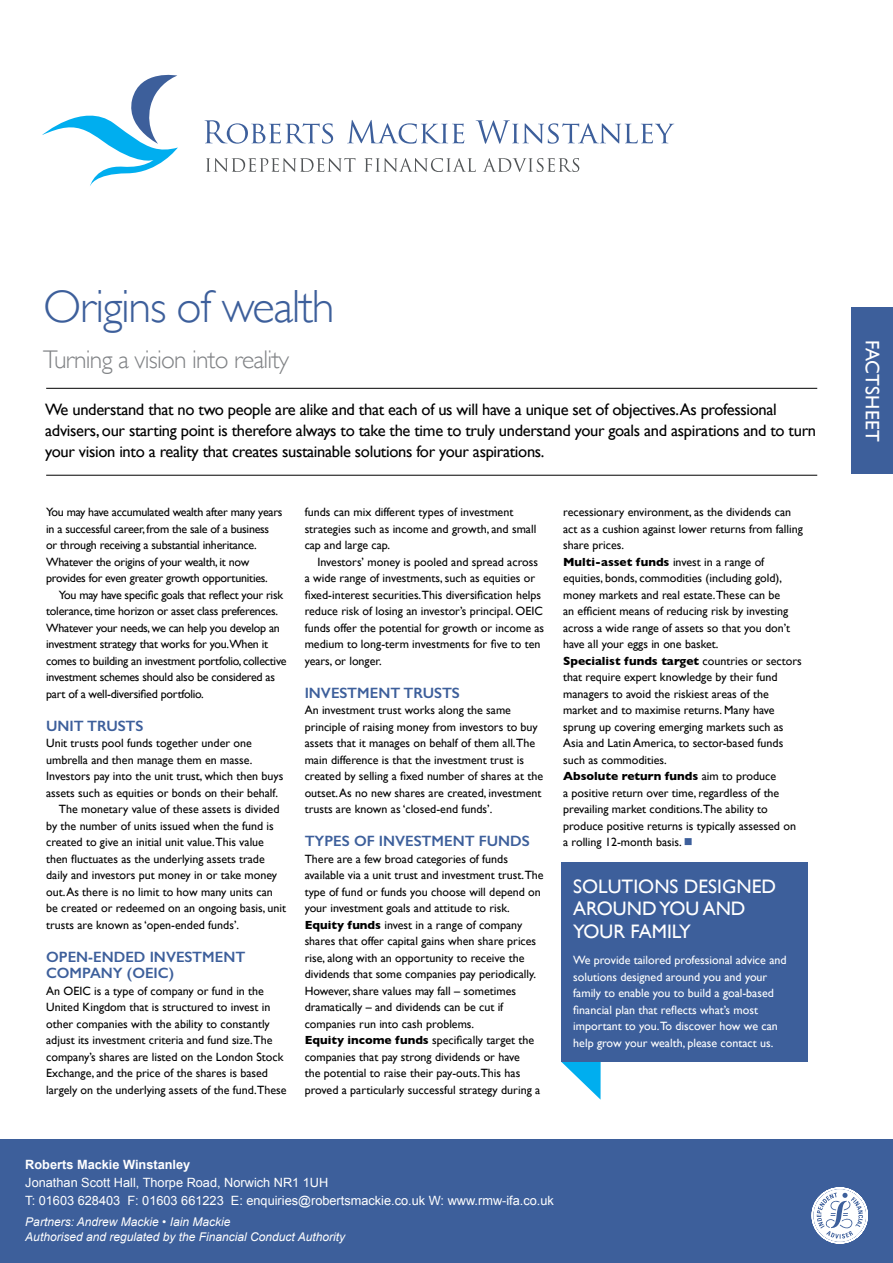
<style>
.page{position:relative;width:893px;height:1263px;background:#fff}
.page>*{position:absolute;margin:0;border:0;box-sizing:border-box;transform-origin:0 0}
.t1{font:300 46.5px "Gill Sans";letter-spacing:-.03em;color:#3d5f9b}
.t2{font:300 25.5px "Gill Sans";letter-spacing:-.03em;color:#808285}
.t3{font:19.5px/22.5px "Gill Sans";color:#fff}
.t4{font:16.5px/21px "Gill Sans";letter-spacing:-.02em;color:#000}
.t5{font:600 15px/16.5px "Gill Sans";color:#3d5f9b}
.t6{font:12.75px/18px "Arial";color:#fff}
.t7{font:700 12.75px "Arial";color:#fff}
.t8{font:12px/16.5px "Gill Sans";color:#000}
.t9{font:12px/16.5px "Gill Sans";letter-spacing:-.02em;color:#000}
.t10{font:12px/16.5px "Gill Sans";color:#fff}
.t11{font:italic 12px/15px "Arial";color:#fff}
.s1{font-weight:700}
.s2{color:#3d5f9b}
</style>
<div class="page">
<hr style="left:46px;top:475px;width:771px;height:1px;background:#000">
<hr style="left:46px;top:388px;width:771px;height:1px;background:#000">
<svg style="left:561px;top:1062px;width:40px;height:37px"></svg>
<div style="left:561px;top:862px;width:247px;height:200px;background:#3d5f9b"></div>
<div style="left:1px;top:1139px;width:892px;height:124px;background:#3d5f9b"></div>
<div style="left:851px;top:308px;width:42px;height:165px;background:#3d5f9b"></div>
<svg style="left:811px;top:1187px;width:57px;height:57px"></svg>
<svg style="left:42px;top:74px;width:136px;height:112px"></svg>
<svg style="left:205px;top:120px;width:128px;height:24px"></svg>
<svg style="left:347px;top:120px;width:117px;height:24px"></svg>
<svg style="left:476px;top:120px;width:198px;height:24px"></svg>
<svg style="left:206px;top:158px;width:149px;height:14px"></svg>
<svg style="left:364px;top:158px;width:112px;height:14px"></svg>
<svg style="left:483px;top:158px;width:96px;height:14px"></svg>
<h1 class="t1" style="left:43px;top:281px;width:293px">Origins of wealth</h1>
<h2 class="t2" style="left:43px;top:346px;width:247px">Turning a vision into reality</h2>
<p class="t4" style="left:45px;top:399px;width:772px">We understand that no two people are alike and that each of us will have a unique set of objectives.As professional advisers, our starting point is therefore always to take the time to truly understand your goals and aspirations and to turn your vision into a reality that creates sustainable solutions for your aspirations.</p>
<p class="t9" style="left:46px;top:504px;width:238px">You may have accumulated wealth after many years in a successful career, from the sale of a business or through receiving a substantial inheritance.<br>Whatever the origins of your wealth, it now provides for even greater growth opportunities.</p>
<p class="t9" style="left:46px;top:586px;width:242px;text-indent:13px">You may have specific goals that reflect your risk tolerance, time horizon or asset class preferences.<br>Whatever your needs, we can help you develop an investment strategy that works for you.When it comes to building an investment portfolio, collective investment schemes should also be considered as part of a well-diversified portfolio.</p>
<p class="t5" style="left:46px;top:717px;width:99px">UNIT TRUSTS</p>
<p class="t8" style="left:46px;top:735px;width:207px">Unit trusts pool funds together under one</p>
<p class="t8" style="left:46px;top:751px;width:208px">umbrella and then manage them en masse.</p>
<p class="t8" style="left:46px;top:768px;width:239px">Investors pay into the unit trust, which then buys</p>
<p class="t8" style="left:46px;top:784px;width:234px">assets such as equities or bonds on their behalf.</p>
<p class="t8" style="left:59px;top:801px;width:222px">The monetary value of these assets is divided</p>
<p class="t8" style="left:46px;top:817px;width:229px">by the number of units issued when the fund is</p>
<p class="t8" style="left:46px;top:834px;width:219px">created to give an initial unit value.This value</p>
<p class="t8" style="left:46px;top:850px;width:220px">then fluctuates as the underlying assets trade</p>
<p class="t8" style="left:46px;top:867px;width:233px">daily and investors put money in or take money</p>
<p class="t8" style="left:46px;top:883px;width:228px">out. As there is no limit to how many units can</p>
<p class="t8" style="left:46px;top:900px;width:242px">be created or redeemed on an ongoing basis, unit</p>
<p class="t8" style="left:46px;top:916px;width:195px">trusts are known as ‘open-ended funds’.</p>
<p class="t5" style="left:46px;top:948px;width:201px">OPEN-ENDED INVESTMENT<br>COMPANY (OEIC)</p>
<p class="t8" style="left:46px;top:982px;width:242px">An OEIC is a type of company or fund in the United Kingdom that is structured to invest in other companies with the ability to constantly adjust its investment criteria and fund size.The company’s shares are listed on the London Stock Exchange, and the price of the shares is based largely on the underlying assets of the fund.These</p>
<p class="t8" style="left:305px;top:504px;width:233px">funds can mix different types of investment strategies such as income and growth, and small cap and large cap.</p>
<p class="t8" style="left:305px;top:553px;width:241px;text-indent:13px">Investors’ money is pooled and spread across a wide range of investments, such as equities or fixed-interest securities.This diversification helps reduce risk of losing an investor’s principal. OEIC funds offer the potential for growth or income as medium to long-term investments for five to ten years, or longer.</p>
<p class="t5" style="left:305px;top:684px;width:157px">INVESTMENT TRUSTS</p>
<p class="t8" style="left:305px;top:702px;width:240px">An investment trust works along the same principle of raising money from investors to buy assets that it manages on behalf of them all.The main difference is that the investment trust is created by selling a fixed number of shares at the outset. As no new shares are created, investment trusts are known as ‘closed-end funds’.</p>
<p class="t5" style="left:305px;top:833px;width:227px">TYPES OF INVESTMENT FUNDS</p>
<p class="t8" style="left:305px;top:850px;width:240px">There are a few broad categories of funds available via a unit trust and investment trust.The type of fund or funds you choose will depend on your investment goals and attitude to risk.<br><span class="s1">Equity funds</span> invest in a range of company shares that offer capital gains when share prices rise, along with an opportunity to receive the dividends that some companies pay periodically.<br>However, share values may fall – sometimes dramatically – and dividends can be cut if companies run into cash problems.<br><span class="s1">Equity income funds</span> specifically target the companies that pay strong dividends or have<br>the potential to raise their pay-outs.This has proved a particularly successful strategy during a</p>
<p class="t8" style="left:563px;top:504px;width:241px">recessionary environment, as the dividends can act as a cushion against lower returns from falling share prices.<br><span class="s1">Multi-asset funds</span> invest in a range of equities, bonds, commodities (including gold), money markets and real estate.These can be<br>an efficient means of reducing risk by investing across a wide range of assets so that you don’t have all your eggs in one basket.<br><span class="s1">Specialist funds target</span> countries or sectors that require expert knowledge by their fund managers to avoid the riskiest areas of the market and to maximise returns. Many have sprung up covering emerging markets such as Asia and Latin America, to sector-based funds such as commodities.<br><span class="s1">Absolute return funds</span> aim to produce<br>a positive return over time, regardless of the prevailing market conditions.The ability to produce positive returns is typically assessed on a rolling 12-month basis. <span class="s2">■</span></p>
<h3 class="t3" style="left:573px;top:875px;width:204px">SOLUTIONS DESIGNED<br>AROUND YOU AND<br>YOUR FAMILY</h3>
<p class="t10" style="left:573px;top:952px;width:215px">We provide tailored professional advice and solutions designed around you and your family to enable you to build a goal-based financial plan that reflects what’s most important to you.To discover how we can help grow your wealth, please contact us.</p>
<p class="t7" style="left:25px;top:1157px;width:166px">Roberts Mackie Winstanley</p>
<p class="t6" style="left:25px;top:1173px;width:530px">Jonathan Scott Hall, Thorpe Road, Norwich NR1 1UH<br>T: 01603 628403 F: 01603 661223 E: enquiries@robertsmackie.co.uk W: www.rmw-ifa.co.uk</p>
<p class="t11" style="left:25px;top:1214px;width:321px">Partners: Andrew Mackie • Iain Mackie<br>Authorised and regulated by the Financial Conduct Authority</p>
<h3 class="t3" style="left:884px;top:340px;width:104px;rotate:90deg">FACTSHEET</h3>
</div>
